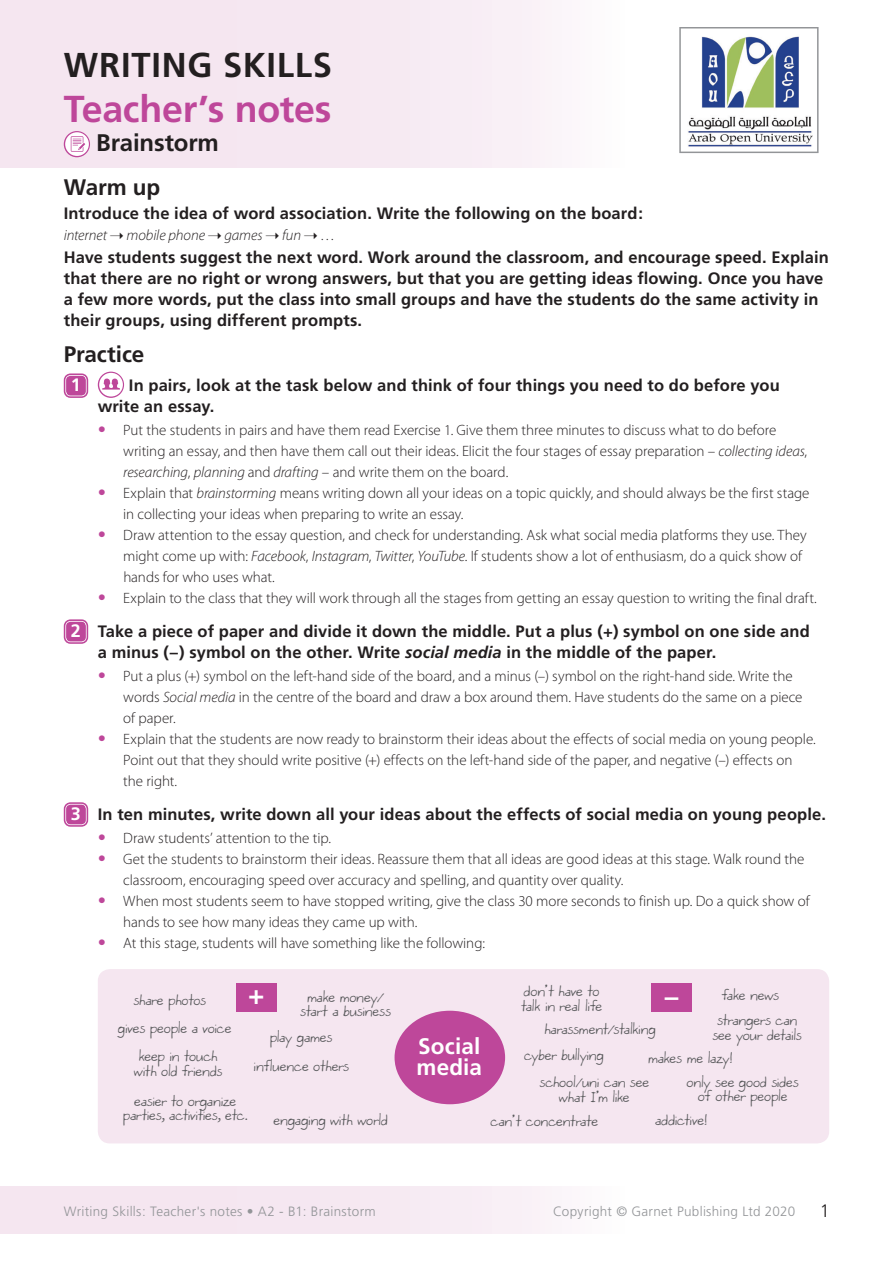
<style>
.page{position:relative;width:893px;height:1263px;background:#fff}
.page>*{position:absolute;margin:0;border:0;box-sizing:border-box;transform-origin:0 0}
.t1{font:700 37.5px "Frutiger";letter-spacing:-.005em;color:#be479a}
.t2{font:700 34.5px "Frutiger";letter-spacing:.025em;color:#231f20}
.t3{font:700 27.3px "Frutiger";color:#fff}
.t4{font:700 24px "Frutiger";letter-spacing:-.005em;color:#231f20}
.t5{font:700 22.5px "Frutiger";letter-spacing:-.005em;color:#231f20}
.t6{font:700 22.5px/21px "Frutiger";letter-spacing:.01em;color:#fff}
.t7{font:700 18px "Frutiger";color:#fff}
.t8{font:300 18px "Frutiger";color:#231f20}
.t9{font:700 16.5px/21px "Frutiger";letter-spacing:.005em;color:#231f20}
.t10{font:300 15px/21px "Myriad Pro";letter-spacing:-.005em;color:#231f20}
.t11{font:italic 300 15px "Myriad Pro";letter-spacing:-.005em;color:#231f20}
.t12{font:14.4px/14.4px "Veronicas Hand";letter-spacing:.01em;color:#57585a;text-align:center}
.t13{font:300 13.5px "Frutiger";letter-spacing:.02em;color:#939598}
.s1{font-family:"Frutiger";font-weight:700;font-size:16.5px;color:#be479a}
.s2{font-style:italic}
.s3{font-size:18px;color:#fff}
</style>
<div class="page">
<div style="left:0;top:0;width:624px;height:168px;background:linear-gradient(to right,#f3e1ed,#faf4f8)"></div>
<svg style="left:679px;top:27px;width:140px;height:126px"></svg>
<div style="left:66px;top:376px;width:20px;height:19px;background:#be479a;border-radius:4px"></div>
<div style="left:64px;top:373px;width:24px;height:25px;border:2px solid #be479a;border-radius:6px"></div>
<div style="left:67px;top:377px;width:18px;height:18px;border:2px solid #be479a;border-radius:3px"></div>
<svg style="left:98px;top:372px;width:26px;height:26px"></svg>
<div style="left:66px;top:622px;width:20px;height:19px;background:#be479a;border-radius:4px"></div>
<div style="left:64px;top:619px;width:24px;height:25px;border:2px solid #be479a;border-radius:6px"></div>
<div style="left:67px;top:622px;width:18px;height:19px;border:2px solid #be479a;border-radius:3px"></div>
<div style="left:66px;top:805px;width:20px;height:19px;background:#be479a;border-radius:4px"></div>
<div style="left:64px;top:802px;width:24px;height:25px;border:2px solid #be479a;border-radius:6px"></div>
<div style="left:67px;top:805px;width:18px;height:18px;border:2px solid #be479a;border-radius:3px"></div>
<div style="left:98px;top:969px;width:731px;height:174px;background:#f5e6f0;border-radius:12px"></div>
<div style="left:395px;top:1011px;width:110px;height:93px;background:#be479a;border-radius:50%"></div>
<div style="left:236px;top:984px;width:40px;height:28px;background:#be479a"></div>
<div style="left:651px;top:984px;width:41px;height:28px;background:#be479a"></div>
<svg style="left:64px;top:131px;width:26px;height:26px"></svg>
<div style="left:0;top:1186px;width:624px;height:47px;background:linear-gradient(to right,#f3e1ed,#faf4f8)"></div>
<h2 class="t2" style="left:64px;top:45px;width:270px">WRITING SKILLS</h2>
<h1 class="t1" style="left:64px;top:87px;width:269px">Teacher’s notes</h1>
<h3 class="t4" style="left:96px;top:128px;width:124px">Brainstorm</h3>
<h3 class="t5" style="left:64px;top:174px;width:98px">Warm up</h3>
<p class="t9" style="left:64px;top:202px;width:581px">Introduce the idea of word association. Write the following on the board:</p>
<p class="t11" style="left:64px;top:226px;width:273px">internet ➝ mobile phone ➝ games ➝ fun ➝ …</p>
<p class="t9" style="left:64px;top:247px;width:767px">Have students suggest the next word. Work around the classroom, and encourage speed. Explain that there are no right or wrong answers, but that you are getting ideas flowing. Once you have a few more words, put the class into small groups and have the students do the same activity in their groups, using different prompts.</p>
<h3 class="t5" style="left:64px;top:341px;width:82px">Practice</h3>
<p class="t7" style="left:71px;top:374px;width:12px">1</p>
<p class="t9" style="left:98px;top:375px;width:683px;text-indent:31px">In pairs, look at the task below and think of four things you need to do before you write an essay.</p>
<p class="t10" style="left:123px;top:420px;width:685px;text-indent:-26px"><span class="s1">•</span> Put the students in pairs and have them read Exercise 1. Give them three minutes to discuss what to do before writing an essay, and then have them call out their ideas. Elicit the four stages of essay preparation – <span class="s2">collecting ideas</span>, <span class="s2">researching</span>, <span class="s2">planning</span> and <span class="s2">drafting</span> – and write them on the board.</p>
<p class="t10" style="left:123px;top:483px;width:688px;text-indent:-26px"><span class="s1">•</span> Explain that <span class="s2">brainstorming</span> means writing down all your ideas on a topic quickly, and should always be the first stage in collecting your ideas when preparing to write an essay.</p>
<p class="t10" style="left:123px;top:525px;width:685px;text-indent:-26px"><span class="s1">•</span> Draw attention to the essay question, and check for understanding. Ask what social media platforms they use. They might come up with: <span class="s2">Facebook</span>, <span class="s2">Instagram</span>, <span class="s2">Twitter</span>, <span class="s2">YouTube</span>. If students show a lot of enthusiasm, do a quick show of hands for who uses what.</p>
<p class="t10" style="left:98px;top:588px;width:720px"><span class="s1">•</span> Explain to the class that they will work through all the stages from getting an essay question to writing the final draft.</p>
<p class="t9" style="left:98px;top:621px;width:713px;text-indent:-27px"><span class="s3">2</span> Take a piece of paper and divide it down the middle. Put a plus (+) symbol on one side and a minus (–) symbol on the other. Write <span class="s2">social media</span> in the middle of the paper.</p>
<p class="t10" style="left:123px;top:665px;width:681px;text-indent:-26px"><span class="s1">•</span> Put a plus (+) symbol on the left-hand side of the board, and a minus (–) symbol on the right-hand side. Write the words <span class="s2">Social media</span> in the centre of the board and draw a box around them. Have students do the same on a piece of paper.</p>
<p class="t10" style="left:123px;top:728px;width:694px;text-indent:-26px"><span class="s1">•</span> Explain that the students are now ready to brainstorm their ideas about the effects of social media on young people.<br>Point out that they should write positive (+) effects on the left-hand side of the paper, and negative (–) effects on the right.</p>
<p class="t9" style="left:71px;top:804px;width:757px"><span class="s3">3</span> In ten minutes, write down all your ideas about the effects of social media on young people.</p>
<p class="t10" style="left:98px;top:827px;width:235px"><span class="s1">•</span> Draw students’ attention to the tip.</p>
<p class="t10" style="left:123px;top:848px;width:682px;text-indent:-26px"><span class="s1">•</span> Get the students to brainstorm their ideas. Reassure them that all ideas are good ideas at this stage. Walk round the classroom, encouraging speed over accuracy and spelling, and quantity over quality.</p>
<p class="t10" style="left:123px;top:890px;width:688px;text-indent:-26px"><span class="s1">•</span> When most students seem to have stopped writing, give the class 30 more seconds to finish up. Do a quick show of hands to see how many ideas they came up with.</p>
<p class="t10" style="left:98px;top:932px;width:389px"><span class="s1">•</span> At this stage, students will have something like the following:</p>
<p class="t12" style="left:521px;top:985px;width:82px;text-align:left">don’t have to talk in real life</p>
<p class="t12" style="left:722px;top:988px;width:59px">fake news</p>
<p class="t12" style="left:300px;top:990px;width:92px">make money/ start a business</p>
<h3 class="t3" style="left:248px;top:978px;width:18px">+</h3>
<h3 class="t3" style="left:665px;top:980px;width:15px">–</h3>
<p class="t12" style="left:133px;top:994px;width:74px">share photos</p>
<p class="t12" style="left:712px;top:1014px;width:91px">strangers can see your details</p>
<p class="t12" style="left:118px;top:1022px;width:115px">gives people a voice</p>
<p class="t12" style="left:544px;top:1022px;width:113px">harassment/stalking</p>
<p class="t12" style="left:270px;top:1030px;width:64px">play games</p>
<h3 class="t6" style="left:416px;top:1036px;width:67px">Social media</h3>
<p class="t12" style="left:524px;top:1048px;width:81px">cyber bullying</p>
<p class="t12" style="left:134px;top:1050px;width:90px">keep in touch with old friends</p>
<p class="t12" style="left:123px;top:1094px;width:126px">easier to organize parties, activities, etc.</p>
<p class="t12" style="left:687px;top:1046px;width:113px;line-height:24.5px;text-align:left;text-indent:-38px">makes me lazy!<br>only see good sides</p>
<p class="t12" style="left:698px;top:1090px;width:91px">of other people</p>
<p class="t12" style="left:254px;top:1059px;width:97px">influence others</p>
<p class="t12" style="left:539px;top:1076px;width:111px">school/uni can see what I’m like</p>
<p class="t12" style="left:491px;top:1114px;width:109px">can’t concentrate</p>
<p class="t12" style="left:273px;top:1113px;width:116px">engaging with world</p>
<p class="t12" style="left:655px;top:1113px;width:53px">addictive!</p>
<p class="t13" style="left:64px;top:1204px;width:313px">Writing Skills: Teacher's notes • A2 - B1: Brainstorm</p>
<p class="t13" style="left:553px;top:1204px;width:244px">Copyright © Garnet Publishing Ltd 2020</p>
<p class="t8" style="left:820px;top:1200px;width:12px">1</p>
</div>
